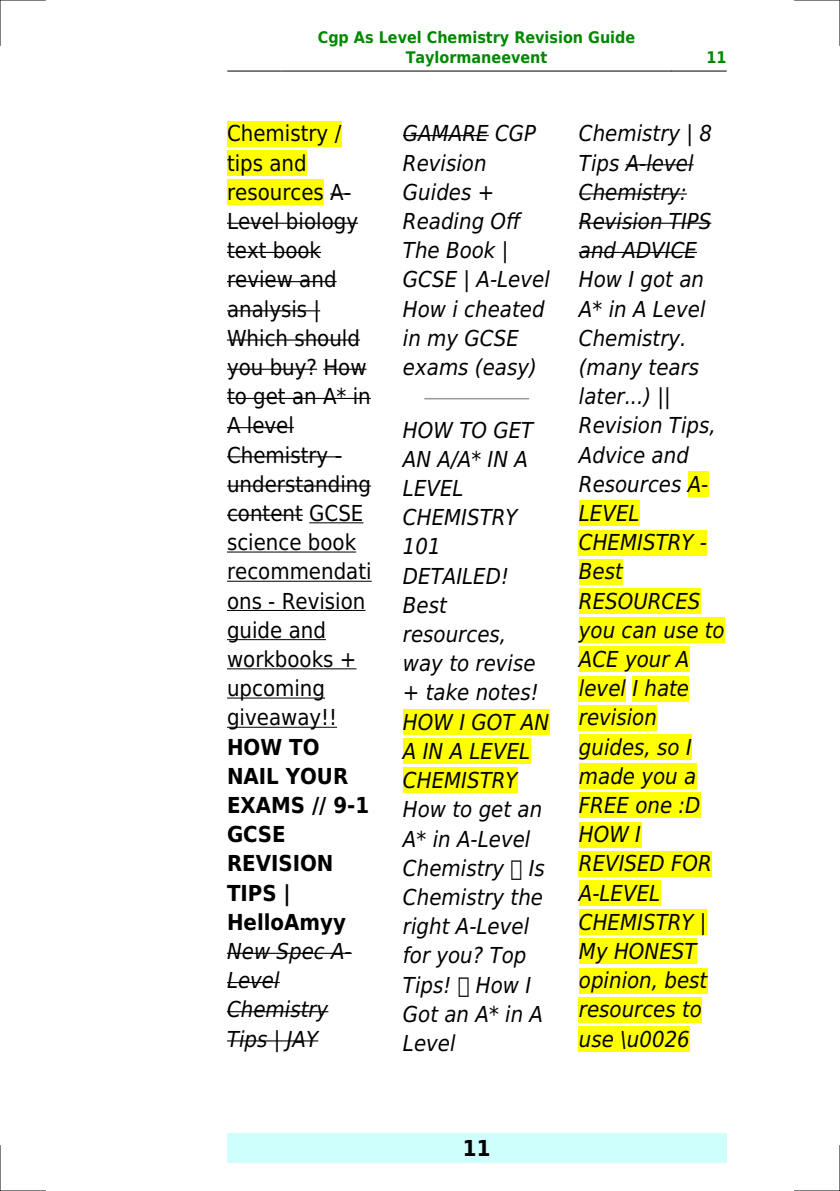
<style>
.page{position:relative;width:840px;height:1191px;background:#fff}
.page>*{position:absolute;margin:0;border:0;box-sizing:border-box;transform-origin:0 0}
.t1{font:italic 22px/29.2px "DejaVu Sans Condensed";color:#000}
.t2{font:22px/29.2px "DejaVu Sans Condensed";color:#000}
.t3{font:700 22px/29.2px "DejaVu Sans Condensed";color:#000}
.t4{font:700 16px/19.2px "DejaVu Sans Condensed";color:#080;text-align:center}
</style>
<div class="page">
<hr style="left:227px;top:71px;width:54px;height:1px;background:#000">
<hr style="left:282px;top:71px;width:388px;height:1px;background:#000">
<hr style="left:671px;top:71px;width:54px;height:1px;background:#000">
<div style="left:227px;top:1133px;width:499px;height:29px;background:#cffffc"></div>
<div style="left:227px;top:121px;width:114px;height:25px;background:#ff0"></div>
<div style="left:227px;top:150px;width:79px;height:26px;background:#ff0"></div>
<div style="left:227px;top:179px;width:97px;height:26px;background:#ff0"></div>
<hr style="left:330px;top:193px;width:21px;height:2px;background:#000">
<hr style="left:227px;top:223px;width:131px;height:1px;background:#000">
<hr style="left:227px;top:252px;width:94px;height:1px;background:#000">
<hr style="left:227px;top:281px;width:109px;height:1px;background:#000">
<hr style="left:227px;top:310px;width:93px;height:1px;background:#000">
<hr style="left:227px;top:339px;width:133px;height:1px;background:#000">
<hr style="left:227px;top:369px;width:90px;height:1px;background:#000">
<hr style="left:323px;top:369px;width:43px;height:1px;background:#000">
<hr style="left:227px;top:398px;width:143px;height:1px;background:#000">
<hr style="left:227px;top:427px;width:67px;height:1px;background:#000">
<hr style="left:227px;top:456px;width:114px;height:1px;background:#000">
<hr style="left:227px;top:485px;width:144px;height:1px;background:#000">
<hr style="left:227px;top:515px;width:76px;height:1px;background:#000">
<hr style="left:309px;top:522px;width:54px;height:1px;background:#000">
<hr style="left:227px;top:551px;width:129px;height:1px;background:#000">
<hr style="left:227px;top:581px;width:144px;height:1px;background:#000">
<hr style="left:227px;top:610px;width:138px;height:1px;background:#000">
<hr style="left:227px;top:639px;width:99px;height:1px;background:#000">
<hr style="left:227px;top:668px;width:129px;height:1px;background:#000">
<hr style="left:227px;top:697px;width:98px;height:1px;background:#000">
<hr style="left:227px;top:727px;width:110px;height:1px;background:#000">
<hr style="left:227px;top:952px;width:124px;height:2px;background:#000">
<hr style="left:227px;top:982px;width:52px;height:1px;background:#000">
<hr style="left:227px;top:1011px;width:101px;height:1px;background:#000">
<hr style="left:227px;top:1040px;width:91px;height:1px;background:#000">
<hr style="left:403px;top:135px;width:85px;height:1px;background:#000">
<hr style="left:425px;top:398px;width:103px;height:1px;background:#999">
<div style="left:403px;top:709px;width:146px;height:26px;background:#ff0"></div>
<div style="left:403px;top:738px;width:127px;height:26px;background:#ff0"></div>
<div style="left:403px;top:767px;width:114px;height:26px;background:#ff0"></div>
<hr style="left:625px;top:164px;width:68px;height:1px;background:#000">
<hr style="left:578px;top:193px;width:108px;height:2px;background:#000">
<hr style="left:578px;top:223px;width:133px;height:1px;background:#000">
<hr style="left:578px;top:252px;width:118px;height:1px;background:#000">
<div style="left:687px;top:471px;width:21px;height:26px;background:#ff0"></div>
<div style="left:578px;top:500px;width:61px;height:26px;background:#ff0"></div>
<div style="left:578px;top:530px;width:128px;height:25px;background:#ff0"></div>
<div style="left:578px;top:559px;width:44px;height:25px;background:#ff0"></div>
<div style="left:578px;top:588px;width:122px;height:26px;background:#ff0"></div>
<div style="left:578px;top:617px;width:146px;height:26px;background:#ff0"></div>
<div style="left:578px;top:646px;width:111px;height:26px;background:#ff0"></div>
<div style="left:578px;top:676px;width:47px;height:25px;background:#ff0"></div>
<div style="left:632px;top:676px;width:56px;height:25px;background:#ff0"></div>
<div style="left:578px;top:705px;width:78px;height:25px;background:#ff0"></div>
<div style="left:578px;top:734px;width:113px;height:26px;background:#ff0"></div>
<div style="left:578px;top:763px;width:117px;height:26px;background:#ff0"></div>
<div style="left:578px;top:792px;width:122px;height:26px;background:#ff0"></div>
<div style="left:578px;top:821px;width:62px;height:26px;background:#ff0"></div>
<div style="left:578px;top:851px;width:133px;height:25px;background:#ff0"></div>
<div style="left:578px;top:880px;width:82px;height:25px;background:#ff0"></div>
<div style="left:578px;top:909px;width:128px;height:26px;background:#ff0"></div>
<div style="left:578px;top:938px;width:118px;height:26px;background:#ff0"></div>
<div style="left:578px;top:967px;width:129px;height:26px;background:#ff0"></div>
<div style="left:578px;top:997px;width:123px;height:25px;background:#ff0"></div>
<div style="left:578px;top:1026px;width:111px;height:25px;background:#ff0"></div>
<hr style="left:0;top:0;width:45px;height:1px;background:#000">
<hr style="left:794px;top:0;width:45px;height:1px;background:#000">
<hr style="left:0;top:1190px;width:45px;height:1px;background:#000">
<hr style="left:794px;top:1190px;width:45px;height:1px;background:#000">
<hr style="left:0;top:0;width:1px;height:45px;background:#000">
<hr style="left:0;top:1145px;width:1px;height:46px;background:#000">
<hr style="left:839px;top:0;width:1px;height:45px;background:#000">
<hr style="left:839px;top:1145px;width:1px;height:46px;background:#000">
<p class="t4" style="left:317px;top:28px;width:319px">Cgp As Level Chemistry Revision Guide<br>Taylormaneevent</p>
<p class="t4" style="left:706px;top:48px;width:22px">11</p>
<p class="t2" style="left:227px;top:119px;width:146px">Chemistry / tips and resources A-<br>Level biology text book review and analysis |<br>Which should you buy? How to get an A* in<br>A level<br>Chemistry - understanding content GCSE science book recommendati ons - Revision guide and workbooks + upcoming giveaway!!</p>
<p class="t3" style="left:227px;top:732px;width:144px">HOW TO<br>NAIL YOUR<br>EXAMS // 9-1<br>GCSE<br>REVISION<br>TIPS |<br>HelloAmyy</p>
<p class="t1" style="left:227px;top:936px;width:126px">New Spec A-<br>Level<br>Chemistry<br>Tips | JAY</p>
<p class="t1" style="left:403px;top:119px;width:148px">GAMARE CGP<br>Revision<br>Guides +<br>Reading Off<br>The Book |<br>GCSE | A-Level<br>How i cheated in my GCSE exams (easy)</p>
<p class="t1" style="left:403px;top:415px;width:148px">HOW TO GET<br>AN A/A* IN A<br>LEVEL<br>CHEMISTRY<br>101<br>DETAILED!<br>Best resources, way to revise + take notes!<br>HOW I GOT AN<br>A IN A LEVEL<br>CHEMISTRY<br>How to get an<br>A* in A-Level<br>Chemistry Is<br>Chemistry the right A-Level for you? Top<br>Tips! How I<br>Got an A* in A<br>Level</p>
<p class="t1" style="left:578px;top:119px;width:147px">Chemistry | 8<br>Tips A-level<br>Chemistry:<br>Revision TIPS and ADVICE<br>How I got an<br>A* in A Level<br>Chemistry. (many tears later...) ||<br>Revision Tips,<br>Advice and<br>Resources A-<br>LEVEL<br>CHEMISTRY -<br>Best<br>RESOURCES you can use to<br>ACE your A level I hate revision guides, so I made you a<br>FREE one :D<br>HOW I<br>REVISED FOR<br>A-LEVEL<br>CHEMISTRY |<br>My HONEST opinion, best resources to use \u0026</p>
<p class="t3" style="left:462px;top:1133px;width:29px">11</p>
</div>
